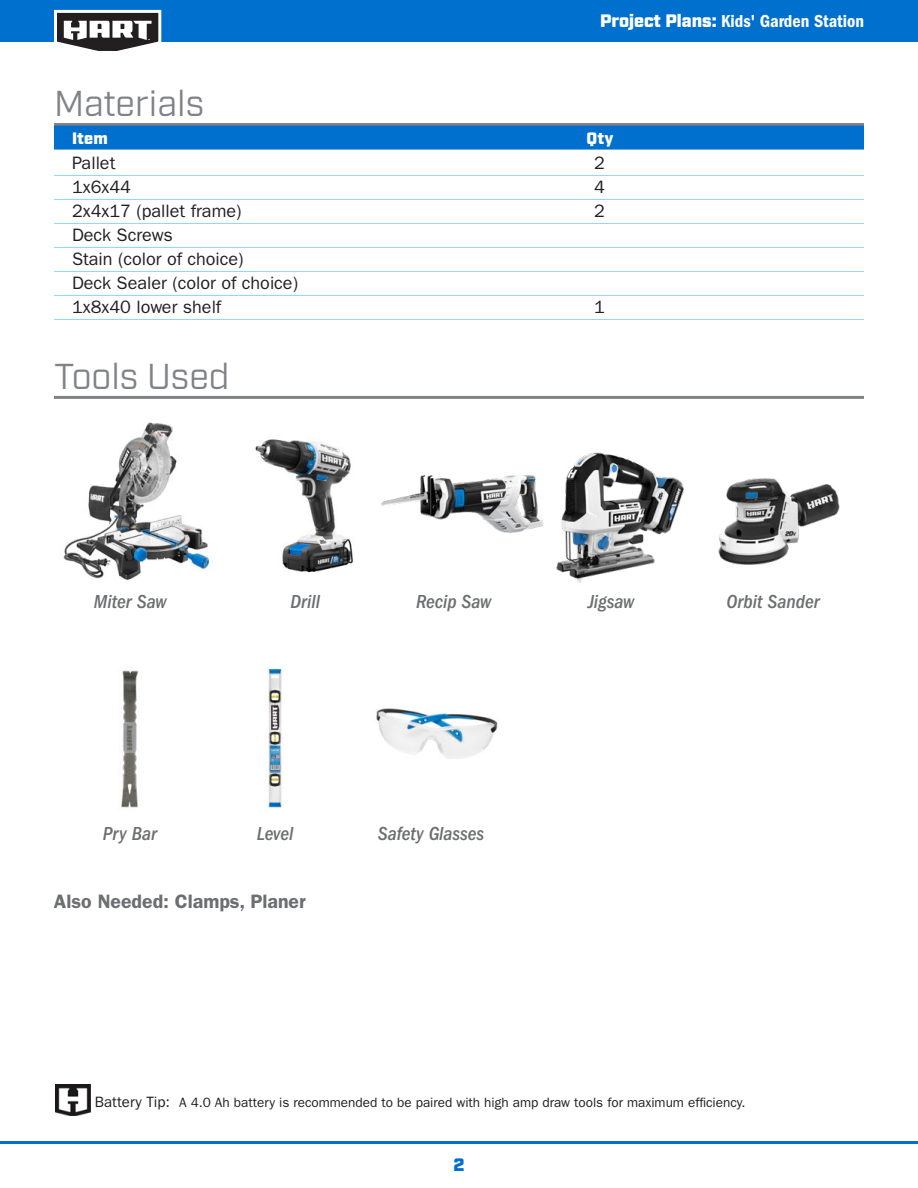
<style>
.page{position:relative;width:918px;height:1188px;background:#fff}
.page>*{position:absolute;margin:0;border:0;box-sizing:border-box;transform-origin:0 0}
.t1{font:36px "Industry";color:#808285}
.t2{font:italic 500 condensed 19.5px "Franklin Gothic LT Pro";color:#6d6e71}
.t3{font:600 19.5px "ITC Franklin Gothic Std";color:#6d6e71}
.t4{font:18px/24px "ITC Franklin Gothic Std";color:#231f20}
.t5{font:18px "Franklin Gothic LT Pro Cn Dm";color:#fff}
.t6{font:900 18px "Industry";color:#0070ce}
.t7{font:900 16.5px "Industry";letter-spacing:.01em;color:#fff}
.t8{font:13.5px "ITC Franklin Gothic Std";color:#231f20}
.s1{font-family:"Industry";font-weight:900}
.s2{font-size:15px}
</style>
<div class="page">
<div style="left:0;top:0;width:918px;height:41px;background:#0070ce"></div>
<hr style="left:0;top:1141px;width:918px;height:3px;background:#0070ce">
<svg style="left:52px;top:9px;width:111px;height:42px;background:#82858a"></svg>
<hr style="left:54px;top:123px;width:810px;height:3px;background:#808285">
<div style="left:54px;top:126px;width:810px;height:24px;background:#0070ce"></div>
<hr style="left:54px;top:175px;width:810px;height:1px;background:#8ed8f8">
<hr style="left:54px;top:199px;width:810px;height:1px;background:#8ed8f8">
<hr style="left:54px;top:223px;width:810px;height:1px;background:#8ed8f8">
<hr style="left:54px;top:247px;width:810px;height:1px;background:#8ed8f8">
<hr style="left:54px;top:271px;width:810px;height:1px;background:#8ed8f8">
<hr style="left:54px;top:295px;width:810px;height:1px;background:#8ed8f8">
<hr style="left:54px;top:319px;width:810px;height:1px;background:#8ed8f8">
<hr style="left:54px;top:396px;width:810px;height:3px;background:#808285">
<img style="left:63px;top:422px;width:147px;height:159px">
<img style="left:56px;top:1085px;width:35px;height:31px">
<img style="left:255px;top:439px;width:99px;height:134px">
<img style="left:556px;top:452px;width:128px;height:131px">
<img style="left:266px;top:668px;width:17px;height:141px">
<img style="left:121px;top:670px;width:18px;height:138px">
<img style="left:376px;top:708px;width:122px;height:51px">
<img style="left:381px;top:475px;width:163px;height:58px">
<img style="left:718px;top:478px;width:122px;height:87px">
<p class="t5" style="left:600px;top:11px;width:265px"><span class="s1">Project Plans:</span> Kids' Garden Station</p>
<h1 class="t1" style="left:54px;top:82px;width:152px">Materials</h1>
<p class="t7" style="left:72px;top:128px;width:37px">Item</p>
<p class="t7" style="left:587px;top:128px;width:28px">Qty</p>
<p class="t4" style="left:72px;top:151px;width:45px">Pallet</p>
<p class="t4" style="left:594px;top:151px;width:12px">2</p>
<p class="t4" style="left:72px;top:175px;width:61px">1x6x44</p>
<p class="t4" style="left:594px;top:175px;width:12px">4</p>
<p class="t4" style="left:72px;top:199px;width:171px">2x4x17 (pallet frame)</p>
<p class="t4" style="left:594px;top:199px;width:12px">2</p>
<p class="t4" style="left:72px;top:223px;width:228px">Deck Screws<br>Stain (color of choice)<br>Deck Sealer (color of choice)<br>1x8x40 lower shelf</p>
<p class="t4" style="left:594px;top:295px;width:12px">1</p>
<h1 class="t1" style="left:54px;top:355px;width:177px">Tools Used</h1>
<p class="t2" style="left:94px;top:590px;width:74px">Miter Saw</p>
<p class="t2" style="left:291px;top:590px;width:31px">Drill</p>
<p class="t2" style="left:416px;top:591px;width:77px">Recip Saw</p>
<p class="t2" style="left:726px;top:591px;width:95px">Orbit Sander</p>
<p class="t2" style="left:588px;top:591px;width:48px">Jigsaw</p>
<p class="t2" style="left:103px;top:823px;width:56px">Pry Bar</p>
<p class="t2" style="left:257px;top:823px;width:38px">Level</p>
<p class="t2" style="left:378px;top:823px;width:108px">Safety Glasses</p>
<p class="t3" style="left:54px;top:889px;width:253px">Also Needed: Clamps, Planer</p>
<p class="t8" style="left:95px;top:1095px;width:652px"><span class="s2">Battery Tip:</span> A 4.0 Ah battery is recommended to be paired with high amp draw tools for maximum efficiency.</p>
<p class="t6" style="left:454px;top:1154px;width:12px">2</p>
</div>
